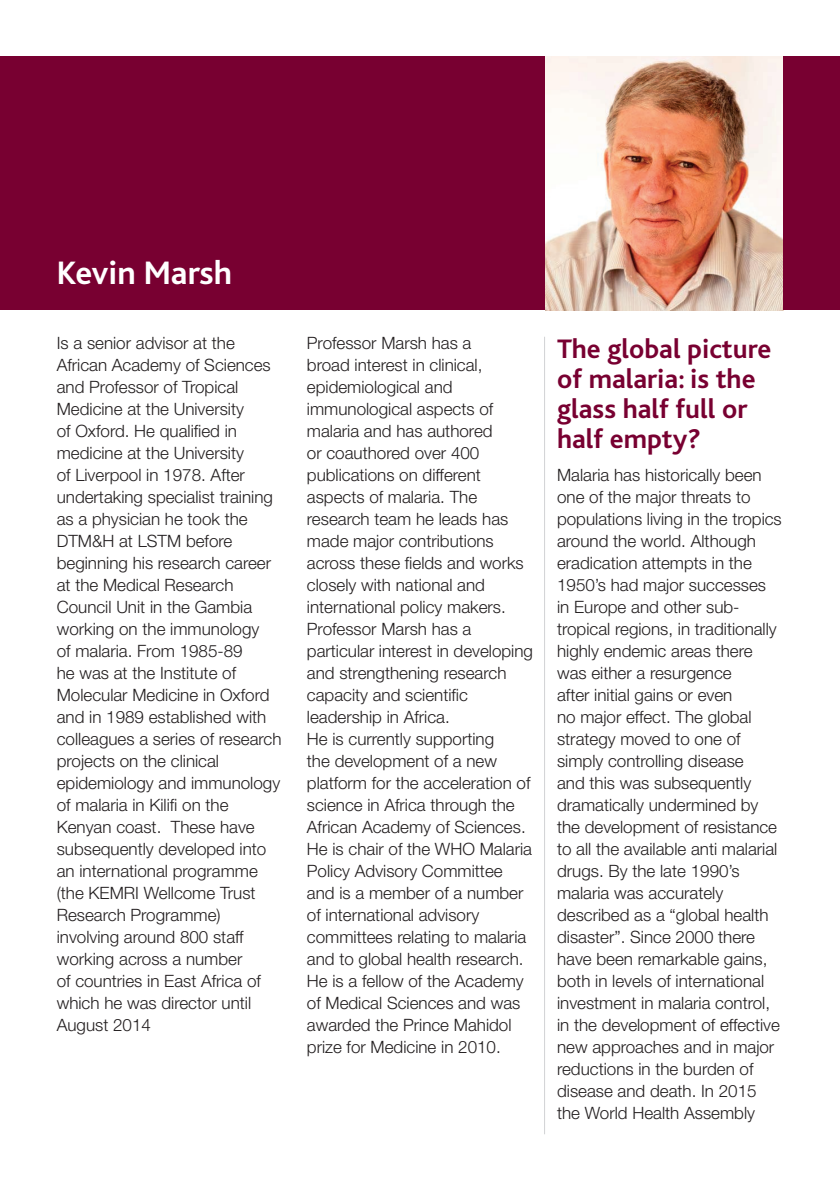
<style>
.page{position:relative;width:840px;height:1191px;background:#fff}
.page>*{position:absolute;margin:0;border:0;box-sizing:border-box;transform-origin:0 0}
.t1{font:700 34px "Bliss";color:#fff}
.t2{font:700 28px/30px "Bliss";color:#780031}
.t3{font:300 17px/22px "Helvetica Neue LT Std";color:#231f20}
</style>
<div class="page">
<div style="left:0;top:57px;width:556px;height:253px;background:#780031"></div>
<img style="left:545px;top:57px;width:237px;height:253px">
<div style="left:782px;top:57px;width:57px;height:253px;background:#780031"></div>
<hr style="left:543px;top:337px;width:1px;height:797px;background:#d1d2d4">
<p class="t1" style="left:57px;top:255px;width:177px">Kevin Marsh</p>
<p class="t3" style="left:57px;top:331px;width:226px">Is a senior advisor at the<br>African Academy of Sciences and Professor of Tropical<br>Medicine at the University<br>of Oxford. He qualified in medicine at the University<br>of Liverpool in 1978. After undertaking specialist training as a physician he took the<br>DTM&amp;H at LSTM before beginning his research career at the Medical Research<br>Council Unit in the Gambia working on the immunology<br>of malaria. From 1985-89<br>he was at the Institute of<br>Molecular Medicine in Oxford and in 1989 established with colleagues a series of research projects on the clinical epidemiology and immunology of malaria in Kilifi on the<br>Kenyan coast. These have subsequently developed into an international programme (the KEMRI Wellcome Trust<br>Research Programme) involving around 800 staff working across a number<br>of countries in East Africa of which he was director until<br>August 2014</p>
<p class="t3" style="left:307px;top:331px;width:227px">Professor Marsh has a<br>broad interest in clinical, epidemiological and immunological aspects of malaria and has authored<br>or coauthored over 400 publications on different aspects of malaria. The research team he leads has made major contributions across these fields and works closely with national and international policy makers.<br>Professor Marsh has a particular interest in developing and strengthening research capacity and scientific leadership in Africa.</p>
<p class="t3" style="left:307px;top:727px;width:226px">He is currently supporting<br>the development of a new platform for the acceleration of science in Africa through the<br>African Academy of Sciences.<br>He is chair of the WHO Malaria<br>Policy Advisory Committee and is a member of a number of international advisory committees relating to malaria and to global health research.<br>He is a fellow of the Academy of Medical Sciences and was awarded the Prince Mahidol prize for Medicine in 2010.</p>
<p class="t2" style="left:556px;top:334px;width:216px">The global picture of malaria: is the glass half full or half empty?</p>
<p class="t3" style="left:556px;top:463px;width:226px">Malaria has historically been one of the major threats to populations living in the tropics around the world. Although eradication attempts in the<br>1950’s had major successes in Europe and other sub&shy;tropical regions, in traditionally highly endemic areas there was either a resurgence<br>after initial gains or even<br>no major effect. The global strategy moved to one of simply controlling disease<br>and this was subsequently dramatically undermined by the development of resistance to all the available anti malarial drugs. By the late 1990’s malaria was accurately described as a “global health disaster”. Since 2000 there have been remarkable gains, both in levels of international investment in malaria control, in the development of effective new approaches and in major reductions in the burden of disease and death. In 2015 the World Health Assembly</p>
</div>
